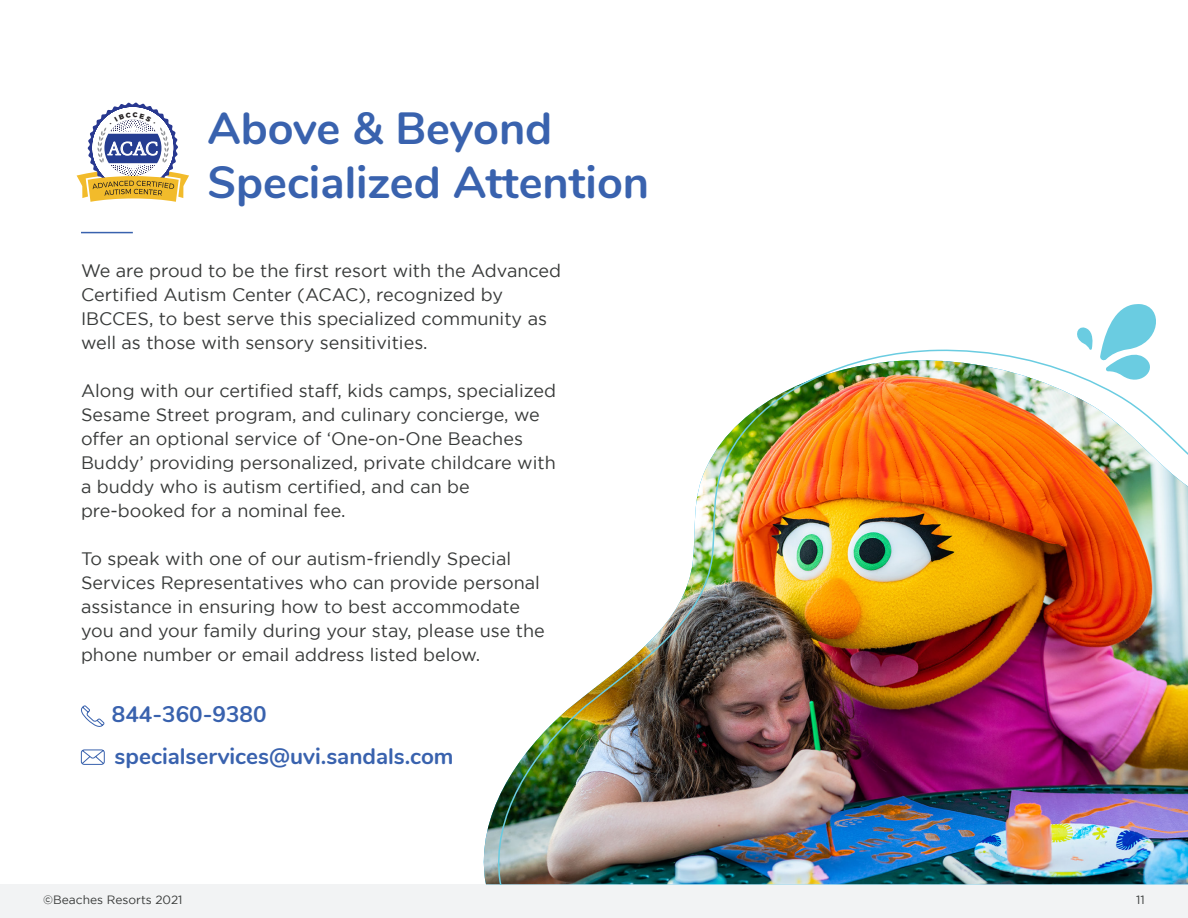
<style>
.page{position:relative;width:1188px;height:918px;background:#fff}
.page>*{position:absolute;margin:0;border:0;box-sizing:border-box;transform-origin:0 0}
.t1{font:700 45px "Nunito";color:#3962ae}
.t2{font:700 22.5px "Nunito";color:#3962ae}
.t3{font:300 19.35px "Ashbury";color:#fff;scale:.95 1}
.Body_1{font:18px/24px "Gotham";color:#383a39}
.t4{font:12px "Gotham";color:#383a39}
</style>
<div class="page">
<div style="left:0;top:884px;width:1188px;height:34px;background:#f2f3f4"></div>
<hr style="left:81px;top:232px;width:52px;height:1px;background:#3962ae">
<svg style="left:1101px;top:304px;width:55px;height:45px"></svg>
<svg style="left:1077px;top:327px;width:16px;height:22px"></svg>
<img style="left:491px;top:349px;width:697px;height:536px">
<svg style="left:81px;top:705px;width:24px;height:22px"></svg>
<svg style="left:81px;top:749px;width:24px;height:16px"></svg>
<svg style="left:77px;top:103px;width:112px;height:99px"></svg>
<p class="t3" style="left:108px;top:136px;width:55px">ACAC</p>
<p class="t1" style="left:207px;top:96px;width:347px">Above &amp; Beyond</p>
<p class="t1" style="left:207px;top:150px;width:443px">Specialized Attention</p>
<p class="Body_1" style="left:81px;top:258px;width:482px">We are proud to be the first resort with the Advanced Certified Autism Center (ACAC), recognized by IBCCES, to best serve this specialized community as well as those with sensory sensitivities.</p>
<p class="Body_1" style="left:81px;top:378px;width:477px">Along with our certified staff, kids camps, specialized Sesame Street program, and culinary concierge, we offer an optional service of ‘One-on-One Beaches Buddy’ providing personalized, private childcare with a buddy who is autism certified, and can be</p>
<p class="Body_1" style="left:81px;top:498px;width:266px">pre-booked for a nominal fee.</p>
<p class="Body_1" style="left:81px;top:546px;width:465px">To speak with one of our autism-friendly Special Services Representatives who can provide personal assistance in ensuring how to best accommodate you and your family during your stay, please use the phone number or email address listed below.</p>
<p class="t2" style="left:112px;top:698px;width:156px">844-360-9380</p>
<p class="t2" style="left:115px;top:740px;width:340px">specialservices@uvi.sandals.com</p>
<p class="t4" style="left:43px;top:894px;width:141px">©Beaches Resorts 2021</p>
<p class="t4" style="left:1136px;top:894px;width:10px">11</p>
</div>
